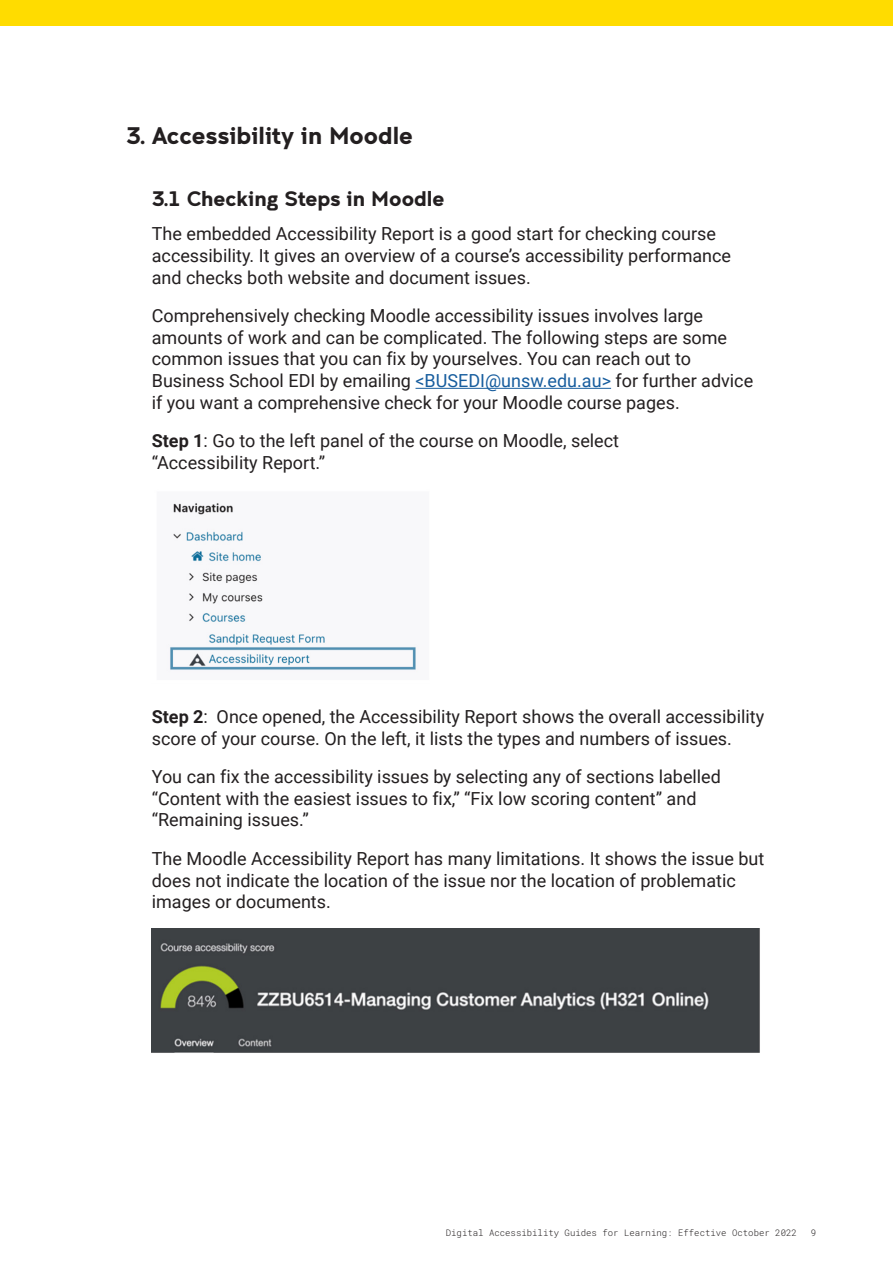
<style>
.page{position:relative;width:893px;height:1263px;background:#fff}
.page>*{position:absolute;margin:0;border:0;box-sizing:border-box;transform-origin:0 0}
.t1{font:700 24px "Clancy";color:#231f20}
.t2{font:700 21px "Clancy";color:#231f20}
.Body{font:18px/21.6px "Roboto";color:#231f20}
.t3{font:300 9px "Roboto Mono";color:#231f20}
.s1{color:#175d9e}
.s2{font-weight:700}
</style>
<div class="page">
<div style="left:0;top:0;width:893px;height:26px;background:#ffdc00"></div>
<hr style="left:415px;top:388px;width:196px;height:1px;background:#175d9e">
<img style="left:169px;top:502px;width:247px;height:168px">
<img style="left:152px;top:929px;width:608px;height:124px">
<h1 class="t1" style="left:126px;top:121px;width:288px">3. Accessibility in Moodle</h1>
<h2 class="t2" style="left:152px;top:186px;width:294px">3.1 Checking Steps in Moodle</h2>
<p class="Body" style="left:152px;top:222px;width:581px">The embedded Accessibility Report is a good start for checking course accessibility. It gives an overview of a course’s accessibility performance and checks both website and document issues.</p>
<p class="Body" style="left:152px;top:304px;width:603px">Comprehensively checking Moodle accessibility issues involves large amounts of work and can be complicated. The following steps are some common issues that you can fix by yourselves. You can reach out to Business School EDI by emailing <span class="s1">&lt;BUSEDI@unsw.edu.au&gt;</span> for further advice if you want a comprehensive check for your Moodle course pages.</p>
<p class="Body" style="left:152px;top:429px;width:469px"><span class="s2">Step 1</span>: Go to the left panel of the course on Moodle, select “Accessibility Report.”</p>
<p class="Body" style="left:152px;top:705px;width:614px"><span class="s2">Step 2</span>: Once opened, the Accessibility Report shows the overall accessibility score of your course. On the left, it lists the types and numbers of issues.</p>
<p class="Body" style="left:152px;top:765px;width:571px">You can fix the accessibility issues by selecting any of sections labelled “Content with the easiest issues to fix,” “Fix low scoring content” and “Remaining issues.”</p>
<p class="Body" style="left:152px;top:847px;width:614px">The Moodle Accessibility Report has many limitations. It shows the issue but does not indicate the location of the issue nor the location of problematic images or documents.</p>
<p class="t3" style="left:446px;top:1227px;width:353px">Digital Accessibility Guides for Learning: Effective October 2022</p>
<p class="t3" style="left:811px;top:1227px;width:7px">9</p>
</div>
